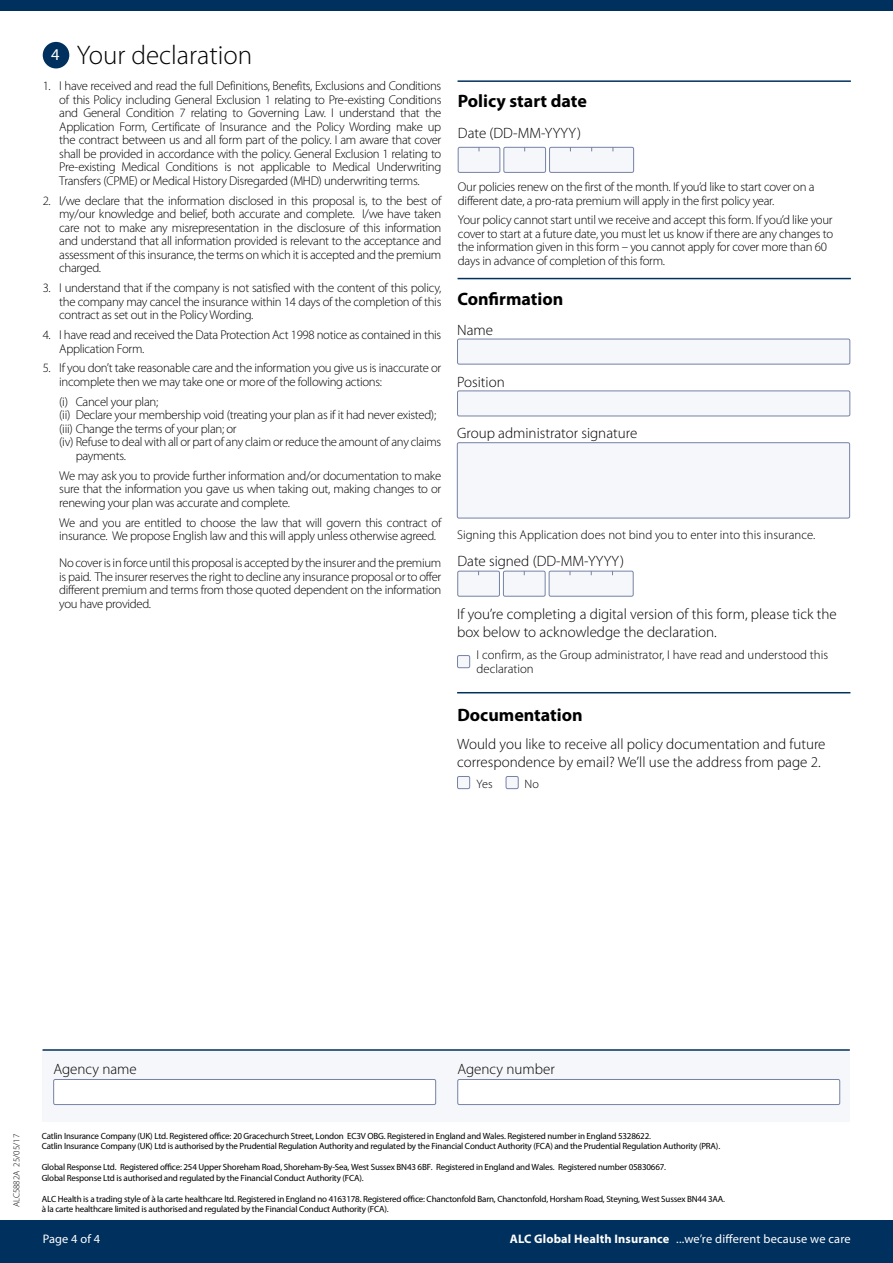
<style>
.page{position:relative;width:893px;height:1263px;background:#fff}
.page>*{position:absolute;margin:0;border:0;box-sizing:border-box;transform-origin:0 0}
.t1{font:300 27px "Myriad Pro";color:#000}
.t2{font:700 18px "Myriad Pro";color:#000}
.t3{font:300 15px/18px "Myriad Pro";color:#000}
.t4{font:300 12.75px/13.5px "Myriad Pro";letter-spacing:-.025em;color:#000;text-align:justify}
.t5{font:300 12.75px/13.5px "Myriad Pro";color:#000}
.t6{font:12.3px "Myriad Pro";letter-spacing:.015em;color:#fff}
.t7{font:300 12.15px "Myriad Pro";color:#000}
.t8{font:9px/10.5px "Myriad Pro";letter-spacing:-.02em;color:#000}
.t9{font:300 9px "Myriad Pro";color:#000}
.s1{font-weight:700}
</style>
<div class="page">
<div style="left:0;top:0;width:893px;height:11px;background:#00305d"></div>
<div style="left:0;top:1220px;width:893px;height:43px;background:#00305d"></div>
<div style="left:43px;top:1050px;width:807px;height:72px;background:#f6f7fa"></div>
<div style="left:43px;top:42px;width:26px;height:26px;background:#00305d;border-radius:50%"></div>
<hr style="left:458px;top:80px;width:393px;height:2px;background:#00305d">
<div style="left:458px;top:147px;width:42px;height:25px;background:#f6f7fa;border-radius:2px"></div>
<div style="left:458px;top:147px;width:42px;height:26px;border:1px solid #7482a6;border-radius:2px"></div>
<div style="left:504px;top:147px;width:42px;height:25px;background:#f6f7fa;border-radius:2px"></div>
<div style="left:504px;top:147px;width:42px;height:26px;border:1px solid #7482a6;border-radius:2px"></div>
<div style="left:549px;top:147px;width:85px;height:25px;background:#f6f7fa;border-radius:2px"></div>
<div style="left:549px;top:147px;width:85px;height:26px;border:1px solid #7482a6;border-radius:2px"></div>
<hr style="left:458px;top:278px;width:393px;height:1px;background:#00305d">
<hr style="left:457px;top:692px;width:393px;height:1px;background:#00305d">
<div style="left:458px;top:571px;width:41px;height:25px;background:#f6f7fa;border-radius:2px"></div>
<div style="left:458px;top:571px;width:42px;height:25px;border:1px solid #7482a6;border-radius:2px"></div>
<div style="left:503px;top:571px;width:42px;height:25px;background:#f6f7fa;border-radius:2px"></div>
<div style="left:503px;top:571px;width:42px;height:25px;border:1px solid #7482a6;border-radius:2px"></div>
<div style="left:549px;top:571px;width:84px;height:25px;background:#f6f7fa;border-radius:2px"></div>
<div style="left:549px;top:571px;width:84px;height:25px;border:1px solid #7482a6;border-radius:2px"></div>
<div style="left:457px;top:443px;width:393px;height:75px;background:#f6f7fa;border-radius:2px"></div>
<div style="left:457px;top:442px;width:393px;height:76px;border:1px solid #7482a6;border-radius:2px"></div>
<div style="left:457px;top:655px;width:13px;height:13px;background:#f6f7fa;border-radius:2px"></div>
<div style="left:457px;top:655px;width:13px;height:13px;border:1px solid #7482a6;border-radius:2px"></div>
<hr style="left:43px;top:1049px;width:807px;height:2px;background:#00305d">
<div style="left:457px;top:776px;width:13px;height:13px;background:#f6f7fa;border-radius:2px"></div>
<div style="left:457px;top:776px;width:13px;height:13px;border:1px solid #7482a6;border-radius:2px"></div>
<div style="left:54px;top:1079px;width:382px;height:25px;background:#fff;border-radius:2px"></div>
<div style="left:53px;top:1079px;width:383px;height:26px;border:1px solid #7482a6;border-radius:2px"></div>
<div style="left:458px;top:1079px;width:382px;height:25px;background:#fff;border-radius:2px"></div>
<div style="left:458px;top:1079px;width:382px;height:26px;border:1px solid #7482a6;border-radius:2px"></div>
<div style="left:506px;top:776px;width:12px;height:13px;background:#f6f7fa;border-radius:2px"></div>
<div style="left:506px;top:776px;width:12px;height:13px;border:1px solid #7482a6;border-radius:2px"></div>
<div style="left:457px;top:339px;width:393px;height:25px;background:#f6f7fa;border-radius:2px"></div>
<div style="left:457px;top:339px;width:393px;height:25px;border:1px solid #7482a6;border-radius:2px"></div>
<div style="left:457px;top:391px;width:393px;height:25px;background:#f6f7fa;border-radius:2px"></div>
<div style="left:457px;top:391px;width:393px;height:25px;border:1px solid #7482a6;border-radius:2px"></div>
<h1 class="t1" style="left:51px;top:41px;width:202px"><sup>4</sup> Your declaration</h1>
<p class="t4" style="left:59px;top:80px;width:384px;text-indent:-16px">1. I have received and read the full Definitions, Benefits, Exclusions and Conditions of this Policy including General Exclusion 1 relating to Pre-existing Conditions and General Condition 7 relating to Governing Law. I understand that the Application Form, Certificate of Insurance and the Policy Wording make up the contract between us and all form part of the policy. I am aware that cover shall be provided in accordance with the policy. General Exclusion 1 relating to Pre-existing Medical Conditions is not applicable to Medical Underwriting Transfers (CPME) or Medical History Disregarded (MHD) underwriting terms.</p>
<p class="t4" style="left:59px;top:194px;width:384px;text-indent:-16px">2. I/we declare that the information disclosed in this proposal is, to the best of my/our knowledge and belief, both accurate and complete. I/we have taken care not to make any misrepresentation in the disclosure of this information and understand that all information provided is relevant to the acceptance and assessment of this insurance, the terms on which it is accepted and the premium charged.</p>
<p class="t4" style="left:59px;top:281px;width:384px;text-indent:-16px">3. I understand that if the company is not satisfied with the content of this policy, the company may cancel the insurance within 14 days of the completion of this contract as set out in the Policy Wording.</p>
<p class="t4" style="left:59px;top:328px;width:384px;text-indent:-16px">4. I have read and received the Data Protection Act 1998 notice as contained in this<br>Application Form.</p>
<p class="t4" style="left:59px;top:362px;width:384px;text-indent:-16px">5. If you don’t take reasonable care and the information you give us is inaccurate or incomplete then we may take one or more of the following actions:</p>
<p class="t4" style="left:59px;top:395px;width:101px">(i) Cancel your plan;</p>
<p class="t4" style="left:59px;top:408px;width:379px">(ii) Declare your membership void (treating your plan as if it had never existed);</p>
<p class="t4" style="left:59px;top:422px;width:179px">(iii) Change the terms of your plan; or</p>
<p class="t4" style="left:59px;top:435px;width:384px">(iv) Refuse to deal with all or part of any claim or reduce the amount of any claims</p>
<p class="t4" style="left:76px;top:449px;width:52px">payments.</p>
<p class="t4" style="left:59px;top:469px;width:384px">We may ask you to provide further information and/or documentation to make sure that the information you gave us when taking out, making changes to or renewing your plan was accurate and complete.</p>
<p class="t4" style="left:59px;top:516px;width:384px">We and you are entitled to choose the law that will govern this contract of insurance. We propose English law and this will apply unless otherwise agreed.</p>
<p class="t4" style="left:59px;top:556px;width:384px">No cover is in force until this proposal is accepted by the insurer and the premium is paid. The insurer reserves the right to decline any insurance proposal or to offer different premium and terms from those quoted dependent on the information you have provided.</p>
<h2 class="t2" style="left:458px;top:91px;width:131px">Policy start date</h2>
<p class="t3" style="left:458px;top:124px;width:125px">Date (DD-MM-YYYY)</p>
<p class="t4" style="left:458px;top:180px;width:358px">Our policies renew on the first of the month. If you’d like to start cover on a different date, a pro-rata premium will apply in the first policy year.</p>
<p class="t4" style="left:458px;top:214px;width:377px;text-align:left">Your policy cannot start until we receive and accept this form. If you’d like your cover to start at a future date, you must let us know if there are any changes to the information given in this form – you cannot apply for cover more than 60 days in advance of completion of this form.</p>
<h2 class="t2" style="left:457px;top:288px;width:108px">Confirmation</h2>
<p class="t3" style="left:457px;top:321px;width:37px">Name</p>
<p class="t3" style="left:457px;top:373px;width:49px">Position</p>
<p class="t3" style="left:457px;top:424px;width:182px">Group administrator signature</p>
<p class="t5" style="left:457px;top:528px;width:360px">Signing this Application does not bind you to enter into this insurance.</p>
<p class="t3" style="left:458px;top:552px;width:168px">Date signed (DD-MM-YYYY)</p>
<p class="t3" style="left:457px;top:606px;width:381px">If you’re completing a digital version of this form, please tick the box below to acknowledge the declaration.</p>
<p class="t5" style="left:477px;top:649px;width:353px">I confirm, as the Group administrator, I have read and understood this declaration</p>
<h2 class="t2" style="left:457px;top:704px;width:127px">Documentation</h2>
<p class="t3" style="left:457px;top:735px;width:370px">Would you like to receive all policy documentation and future correspondence by email? We’ll use the address from page 2.</p>
<p class="t7" style="left:477px;top:777px;width:17px">Yes</p>
<p class="t7" style="left:525px;top:777px;width:16px">No</p>
<p class="t3" style="left:53px;top:1060px;width:85px">Agency name</p>
<p class="t3" style="left:458px;top:1060px;width:99px">Agency number</p>
<p class="t9" style="left:12px;top:1207px;width:75px;rotate:-90deg">ALC5882A 25/05/17</p>
<p class="t8" style="left:42px;top:1130px;width:680px">Catlin Insurance Company (UK) Ltd. Registered office: 20 Gracechurch Street, London EC3V OBG. Registered in England and Wales. Registered number in England 5328622.<br>Catlin Insurance Company (UK) Ltd is authorised by the Prudential Regulation Authority and regulated by the Financial Conduct Authority (FCA) and the Prudential Regulation Authority (PRA).</p>
<p class="t8" style="left:42px;top:1162px;width:626px">Global Response Ltd. Registered office: 254 Upper Shoreham Road, Shoreham-By-Sea, West Sussex BN43 6BF. Registered in England and Wales. Registered number 05830667.<br>Global Response Ltd is authorised and regulated by the Financial Conduct Authority (FCA).</p>
<p class="t8" style="left:42px;top:1193px;width:685px">ALC Health is a trading style of à la carte healthcare ltd. Registered in England no 4163178. Registered office: Chanctonfold Barn, Chanctonfold, Horsham Road, Steyning, West Sussex BN44 3AA. à la carte healthcare limited is authorised and regulated by the Financial Conduct Authority (FCA).</p>
<p class="t6" style="left:43px;top:1232px;width:59px">Page 4 of 4</p>
<p class="t6" style="left:510px;top:1232px;width:342px"><span class="s1">ALC Global Health Insurance</span> ...we’re different because we care</p>
</div>
